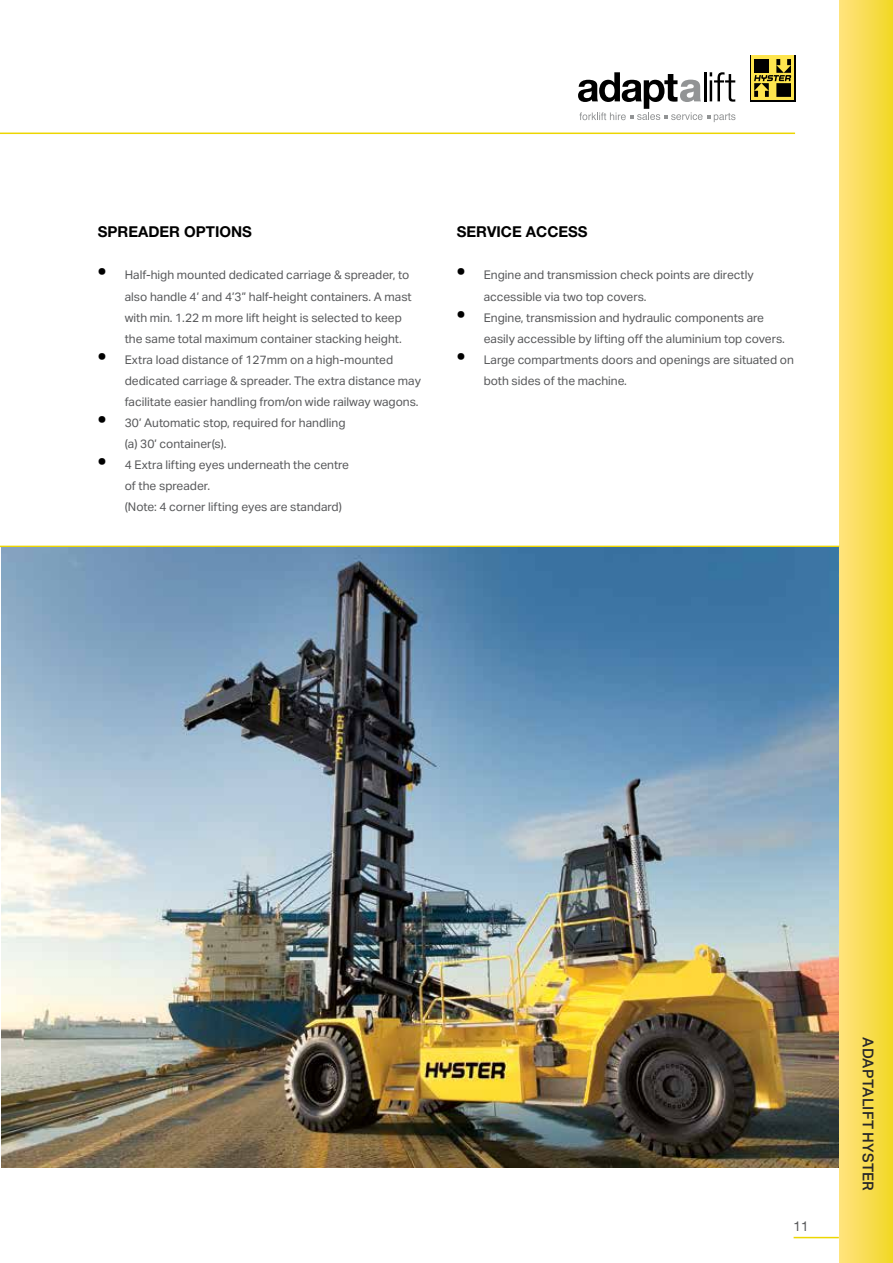
<style>
.page{position:relative;width:893px;height:1263px;background:#fff}
.page>*{position:absolute;margin:0;border:0;box-sizing:border-box;transform-origin:0 0}
.t1{font:700 15px "Helvetica Neue LT Std";color:#000}
.t2{font:500 15px "Aktiv Grotesk";letter-spacing:.015em;color:#292829}
.t3{font:13.5px "Helvetica Neue LT Std";color:#58595b}
.t4{font:12px/21px "Aktiv Grotesk";color:#58595b}
.s1{font-weight:800;font-size:21px;color:#000}
</style>
<div class="page">
<div style="left:839px;top:0;width:54px;height:1263px;background:linear-gradient(to right,#ffe380,#f1d827)"></div>
<hr style="left:0;top:133px;width:795px;height:1px;background:#edd600">
<svg style="left:750px;top:55px;width:45px;height:46px"></svg>
<div style="left:751px;top:56px;width:43px;height:44px;background:#fee54e"></div>
<svg style="left:754px;top:59px;width:37px;height:38px"></svg>
<svg style="left:578px;top:72px;width:157px;height:50px"></svg>
<hr style="left:0;top:546px;width:839px;height:1px;background:#edd600">
<img style="left:2px;top:547px;width:837px;height:620px">
<hr style="left:794px;top:1237px;width:45px;height:1px;background:#edd600">
<p class="t1" style="left:98px;top:223px;width:156px">SPREADER OPTIONS</p>
<p class="t4" style="left:125px;top:265px;width:288px;text-indent:-27px"><span class="s1">•</span> Half-high mounted dedicated carriage &amp; spreader, to also handle 4’ and 4’3” half-height containers. A mast with min. 1.22 m more lift height is selected to keep the same total maximum container stacking height.</p>
<p class="t4" style="left:125px;top:349px;width:298px;text-indent:-27px"><span class="s1">•</span> Extra load distance of 127mm on a high-mounted dedicated carriage &amp; spreader. The extra distance may facilitate easier handling from/on wide railway wagons.</p>
<p class="t4" style="left:125px;top:412px;width:222px;text-indent:-27px"><span class="s1">•</span> 30’ Automatic stop, required for handling (a) 30’ container(s).</p>
<p class="t4" style="left:125px;top:454px;width:226px;text-indent:-27px"><span class="s1">•</span> 4 Extra lifting eyes underneath the centre of the spreader.<br>(Note: 4 corner lifting eyes are standard)</p>
<p class="t1" style="left:457px;top:223px;width:132px">SERVICE ACCESS</p>
<p class="t4" style="left:484px;top:265px;width:271px;text-indent:-27px"><span class="s1">•</span> Engine and transmission check points are directly accessible via two top covers.</p>
<p class="t4" style="left:484px;top:307px;width:303px;text-indent:-27px"><span class="s1">•</span> Engine, transmission and hydraulic components are easily accessible by lifting off the aluminium top covers.</p>
<p class="t4" style="left:484px;top:349px;width:312px;text-indent:-27px"><span class="s1">•</span> Large compartments doors and openings are situated on both sides of the machine.</p>
<p class="t3" style="left:794px;top:1218px;width:17px">11</p>
<p class="t2" style="left:877px;top:1037px;width:155px;rotate:90deg">ADAPTALIFT HYSTER</p>
</div>
